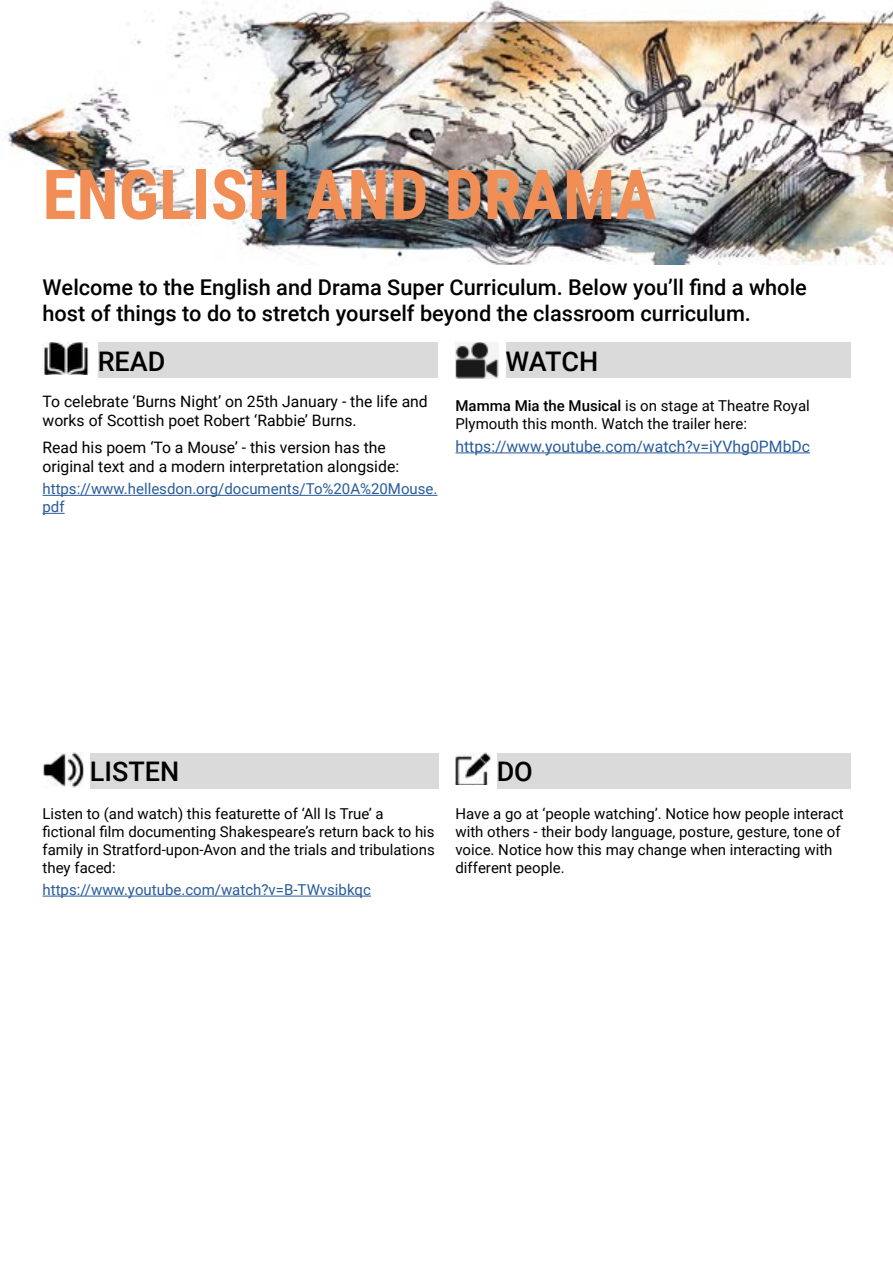
<style>
.page{position:relative;width:893px;height:1263px;background:#fff}
.page>*{position:absolute;margin:0;border:0;box-sizing:border-box;transform-origin:0 0}
.t1{font:700 69px "Roboto Condensed";color:#f18e55}
.t2{font:500 27px "Roboto";color:#000}
.t3{font:500 21.75px/26.1px "Roboto";color:#000}
.t4{font:15.75px/18.9px "Roboto";color:#000}
.t5{font:15.75px "Roboto";color:#275b9b}
.t6{font:15px/18px "Roboto";color:#000}
.t7{font:15px/18px "Roboto";color:#275b9b}
.s1{font-weight:500}
</style>
<div class="page">
<img style="left:1px;top:0;width:892px;height:264px">
<img style="left:43px;top:342px;width:46px;height:33px">
<div style="left:98px;top:342px;width:339px;height:36px;background:#dadada"></div>
<hr style="left:43px;top:495px;width:394px;height:1px;background:#275b9b">
<svg style="left:43px;top:513px;width:22px;height:1px"></svg>
<img style="left:43px;top:753px;width:41px;height:35px">
<div style="left:90px;top:753px;width:348px;height:35px;background:#dadada"></div>
<hr style="left:43px;top:896px;width:328px;height:1px;background:#275b9b">
<img style="left:455px;top:342px;width:43px;height:36px">
<div style="left:506px;top:342px;width:344px;height:36px;background:#dadada"></div>
<hr style="left:455px;top:452px;width:355px;height:1px;background:#275b9b">
<img style="left:455px;top:753px;width:36px;height:32px">
<div style="left:497px;top:753px;width:353px;height:35px;background:#dadada"></div>
<h1 class="t1" style="left:43px;top:146px;width:615px">ENGLISH AND DRAMA</h1>
<h3 class="t3" style="left:43px;top:273px;width:766px">Welcome to the English and Drama Super Curriculum. Below you’ll find a whole host of things to do to stretch yourself beyond the classroom curriculum.</h3>
<h2 class="t2" style="left:98px;top:342px;width:69px">READ</h2>
<p class="t4" style="left:43px;top:391px;width:387px">To celebrate ‘Burns Night’ on 25th January - the life and works of Scottish poet Robert ‘Rabbie’ Burns.</p>
<p class="t4" style="left:43px;top:437px;width:358px">Read his poem ‘To a Mouse’ - this version has the original text and a modern interpretation alongside:</p>
<p class="t7" style="left:43px;top:479px;width:396px">https://www.hellesdon.org/documents/To%20A%20Mouse. pdf</p>
<h2 class="t2" style="left:506px;top:342px;width:94px">WATCH</h2>
<p class="t6" style="left:455px;top:396px;width:356px"><span class="s1">Mamma Mia the Musical</span> is on stage at Theatre Royal<br>Plymouth this month. Watch the trailer here:</p>
<p class="t5" style="left:455px;top:435px;width:356px">https://www.youtube.com/watch?v=iYVhg0PMbDc</p>
<h2 class="t2" style="left:90px;top:752px;width:91px">LISTEN</h2>
<p class="t6" style="left:43px;top:804px;width:394px">Listen to (and watch) this featurette of ‘All Is True’ a fictional film documenting Shakespeare’s return back to his family in Stratford-upon-Avon and the trials and tribulations they faced:</p>
<p class="t7" style="left:43px;top:880px;width:330px">https://www.youtube.com/watch?v=B-TWvsibkqc</p>
<h2 class="t2" style="left:497px;top:752px;width:38px">DO</h2>
<p class="t6" style="left:455px;top:804px;width:390px">Have a go at ‘people watching’. Notice how people interact with others - their body language, posture, gesture, tone of voice. Notice how this may change when interacting with different people.</p>
</div>
